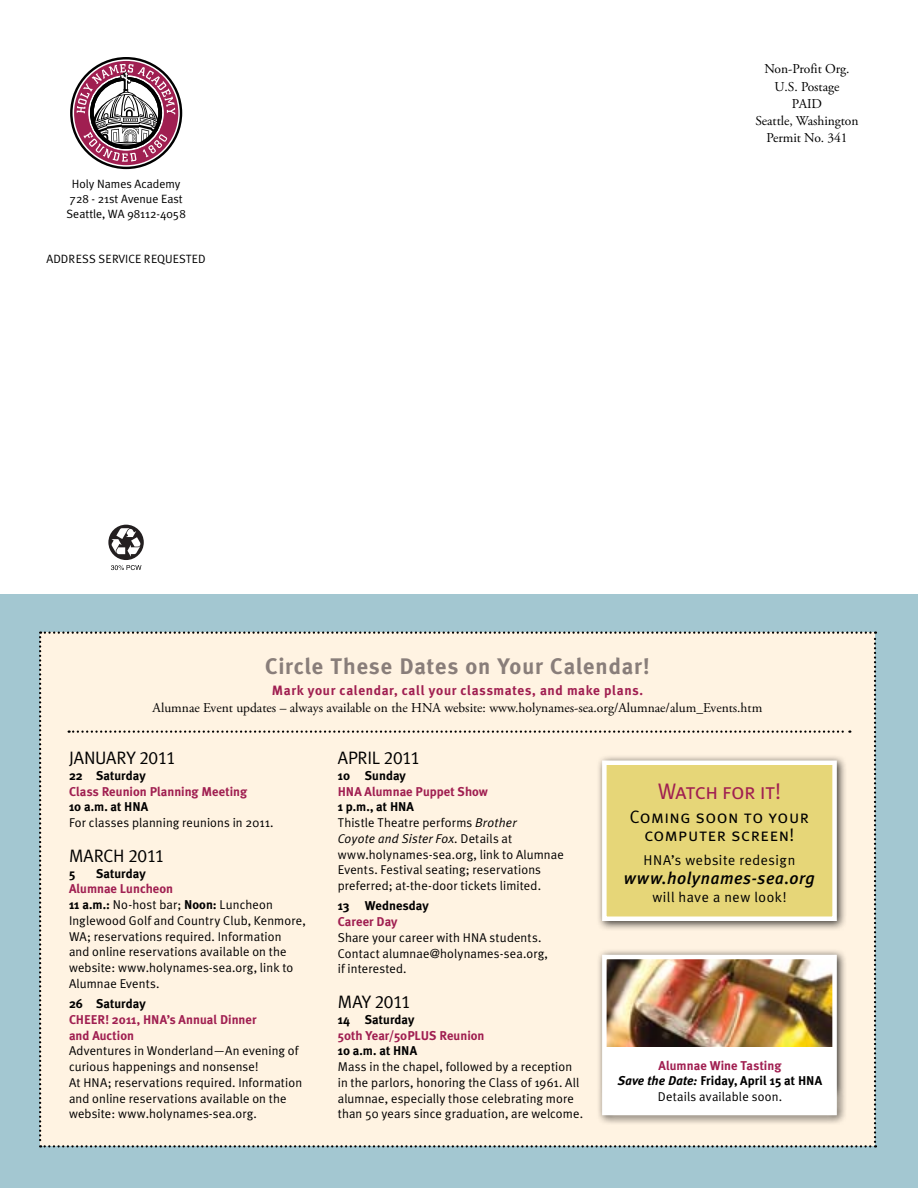
<style>
.page{position:relative;width:918px;height:1188px;background:#fff}
.page>*{position:absolute;margin:0;border:0;box-sizing:border-box;transform-origin:0 0}
.t1{font:700 22.5px "Meta Plus";letter-spacing:.035em;color:#897e7a}
.t2{font:22.5px "Meta Plus Normal Caps";letter-spacing:-.035em;color:#a01f51}
.t3{font:18px "Meta Plus Normal Caps";letter-spacing:-.01em;color:#000}
.t4{font:18px/18px "Meta Plus Normal Caps";letter-spacing:.025em;color:#000;text-align:center}
.t5{font:italic 500 17.1px "Meta Plus";letter-spacing:.03em;color:#000}
.t6{font:14.25px "Meta Plus Normal";letter-spacing:.04em;color:#000}
.t7{font:13.5px/17.2px "Adobe Garamond Pro";color:#000;text-align:center}
.t8{font:700 13.5px "Meta Plus";letter-spacing:.045em;color:#a01f51}
.t9{font:12.75px/15.8px "Meta Plus Normal";letter-spacing:.01em;color:#000}
.t10{font:700 12.75px/15.8px "Meta Plus";color:#000;text-align:center}
.t11{font:700 12.75px/15.8px "Meta Plus";color:#a01f51}
.t12{font:12px/15px "Meta Plus Normal";color:#000;text-align:center}
.s1{font-family:"Meta Plus";font-weight:700}
.s2{font-style:italic}
.s3{color:#a01f51}
</style>
<div class="page">
<div style="left:0;top:594px;width:918px;height:594px;background:#a3c7d1"></div>
<div style="left:39px;top:632px;width:837px;height:516px;background:#fff3e2"></div>
<svg style="left:71px;top:58px;width:110px;height:110px"></svg>
<div style="left:70px;top:57px;width:112px;height:112px;border:2px solid #000;border-radius:50%"></div>
<div style="left:74px;top:61px;width:104px;height:104px;background:#a01f51;border-radius:50%"></div>
<svg style="left:77px;top:64px;width:98px;height:98px"></svg>
<div style="left:596px;top:754px;width:251px;height:178px;background:#000;opacity:.75"></div>
<div style="left:602px;top:760px;width:235px;height:161px;background:#e6d678;border:4px solid #fff"></div>
<svg style="left:108px;top:525px;width:36px;height:45px"></svg>
<div style="left:596px;top:949px;width:251px;height:177px;background:#000;opacity:.75"></div>
<img style="left:607px;top:960px;width:225px;height:88px">
<div style="left:602px;top:955px;width:235px;height:160px;border:4px solid #fff"></div>
<div style="left:605px;top:1048px;width:230px;height:64px;background:#fff"></div>
<p class="t12" style="left:67px;top:177px;width:121px">Holy Names Academy<br>728 - 21st Avenue East<br>Seattle, WA 98112-4058</p>
<p class="t12" style="left:47px;top:252px;width:161px">ADDRESS SERVICE REQUESTED</p>
<p class="t7" style="left:755px;top:61px;width:105px">Non-Profit Org.<br>U.S. Postage<br>PAID<br>Seattle, Washington<br>Permit No. 341</p>
<h1 class="t1" style="left:265px;top:654px;width:386px">Circle These Dates on Your Calendar!</h1>
<p class="t8" style="left:272px;top:683px;width:373px">Mark your calendar, call your classmates, and make plans.</p>
<p class="t7" style="left:153px;top:700px;width:611px">Alumnae Event updates – always available on the HNA website: www.holynames-sea.org/Alumnae/alum_Events.htm</p>
<h2 class="t3" style="left:69px;top:748px;width:108px">January 2011</h2>
<p class="t10" style="left:69px;top:768px;width:78px">22 Saturday</p>
<p class="t11" style="left:69px;top:783px;width:180px">Class Reunion Planning Meeting</p>
<p class="t10" style="left:69px;top:799px;width:81px">10 a.m. at HNA</p>
<p class="t9" style="left:69px;top:815px;width:206px">For classes planning reunions in 2011.</p>
<h2 class="t3" style="left:69px;top:845px;width:97px">March 2011</h2>
<p class="t10" style="left:69px;top:865px;width:8px">5</p>
<p class="t10" style="left:96px;top:865px;width:51px">Saturday</p>
<p class="t11" style="left:69px;top:881px;width:106px">Alumnae Luncheon</p>
<p class="t9" style="left:69px;top:897px;width:238px"><span class="s1">11 a.m.:</span> No-host bar; <span class="s1">Noon:</span> Luncheon Inglewood Golf and Country Club, Kenmore, WA; reservations required. Information<br>and online reservations available on the website: www.holynames-sea.org, link to Alumnae Events.</p>
<p class="t10" style="left:69px;top:996px;width:78px">26 Saturday</p>
<p class="t11" style="left:69px;top:1011px;width:189px">CHEER! 2011, HNA’s Annual Dinner and Auction</p>
<p class="t9" style="left:69px;top:1043px;width:235px">Adventures in Wonderland—An evening of curious happenings and nonsense!<br>At HNA; reservations required. Information and online reservations available on the website: www.holynames-sea.org.</p>
<h2 class="t3" style="left:338px;top:748px;width:84px">April 2011</h2>
<p class="t10" style="left:338px;top:768px;width:70px">10 Sunday</p>
<p class="t11" style="left:338px;top:783px;width:152px">HNA Alumnae Puppet Show</p>
<p class="t10" style="left:338px;top:799px;width:78px">1 p.m., at HNA</p>
<p class="t9" style="left:338px;top:815px;width:228px">Thistle Theatre performs <span class="s2">Brother<br>Coyote and Sister Fox</span>. Details at www.holynames-sea.org, link to Alumnae Events. Festival seating; reservations preferred; at-the-door tickets limited.</p>
<p class="t10" style="left:338px;top:898px;width:93px">13 Wednesday</p>
<p class="t11" style="left:338px;top:914px;width:61px">Career Day</p>
<p class="t9" style="left:338px;top:930px;width:212px">Share your career with HNA students.<br>Contact alumnae@holynames-sea.org, if interested.</p>
<h2 class="t3" style="left:338px;top:991px;width:75px">May 2011</h2>
<p class="t10" style="left:338px;top:1011px;width:78px">14 Saturday</p>
<p class="t11" style="left:338px;top:1027px;width:148px">50th Year/50PLUS Reunion</p>
<p class="t10" style="left:338px;top:1043px;width:81px">10 a.m. at HNA</p>
<p class="t9" style="left:338px;top:1059px;width:247px">Mass in the chapel, followed by a reception in the parlors, honoring the Class of 1961. All alumnae, especially those celebrating more than 50 years since graduation, are welcome.</p>
<h1 class="t2" style="left:658px;top:778px;width:125px">Watch for it!</h1>
<h2 class="t4" style="left:630px;top:807px;width:181px">Coming soon to your computer screen!</h2>
<p class="t6" style="left:644px;top:852px;width:153px">HNA’s website redesign</p>
<h3 class="t5" style="left:624px;top:868px;width:193px">www.holynames-sea.org</h3>
<p class="t6" style="left:652px;top:889px;width:136px">will have a new look!</p>
<p class="t10" style="left:618px;top:1057px;width:206px"><span class="s3">Alumnae Wine Tasting<br></span><span class="s2">Save the Date:</span> Friday, April 15 at HNA</p>
<p class="t9" style="left:658px;top:1089px;width:126px">Details available soon.</p>
</div>
